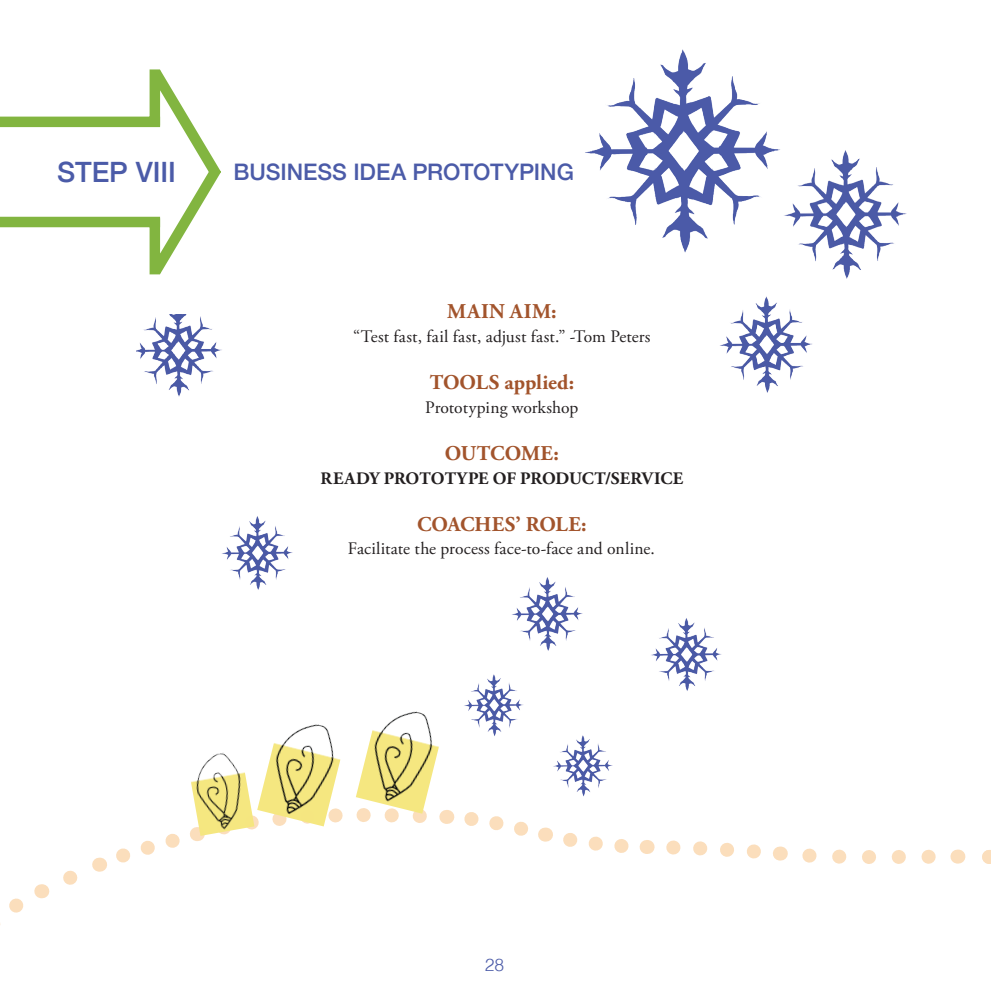
<style>
.page{position:relative;width:991px;height:991px;background:#fff}
.page>*{position:absolute;margin:0;border:0;box-sizing:border-box;transform-origin:0 0}
.väliotsikko{font:500 28px "Helvetica Neue";letter-spacing:-.005em;color:#4b5ba8}
.väliotsikko-2{font:500 22.75px "Helvetica Neue";color:#4b5ba8}
.Leipis_eka{font:700 21px "Adobe Garamond Pro";letter-spacing:.005em;color:#a2542c}
.Leipis_eka-2{font:17.5px "Adobe Garamond Pro";letter-spacing:.005em;color:#231f20}
.Leipis_eka-3{font:700 17.5px "Adobe Garamond Pro";color:#231f20}
.t1{font:300 17.5px "Helvetica";color:#4b5ba8}
</style>
<div class="page">
<svg style="left:0;top:810px;width:447px;height:115px"></svg>
<svg style="left:464px;top:812px;width:184px;height:42px"></svg>
<svg style="left:666px;top:840px;width:115px;height:21px"></svg>
<svg style="left:802px;top:848px;width:189px;height:16px"></svg>
<img style="left:585px;top:49px;width:182px;height:204px">
<img style="left:766px;top:143px;width:141px;height:135px">
<img style="left:720px;top:296px;width:92px;height:97px">
<img style="left:651px;top:618px;width:71px;height:73px">
<img style="left:136px;top:315px;width:86px;height:82px">
<img style="left:257px;top:724px;width:90px;height:102px">
<img style="left:464px;top:674px;width:59px;height:62px">
<img style="left:222px;top:516px;width:71px;height:74px">
<img style="left:553px;top:735px;width:60px;height:62px">
<img style="left:356px;top:711px;width:90px;height:102px">
<img style="left:187px;top:753px;width:67px;height:82px">
<img style="left:512px;top:577px;width:71px;height:74px">
<svg style="left:0;top:69px;width:221px;height:206px"></svg>
<p class="väliotsikko" style="left:57px;top:149px;width:120px">STEP VIII</p>
<p class="väliotsikko-2" style="left:233px;top:153px;width:342px">BUSINESS IDEA PROTOTYPING</p>
<p class="Leipis_eka" style="left:447px;top:299px;width:111px">MAIN AIM:</p>
<p class="Leipis_eka-2" style="left:353px;top:325px;width:299px">“Test fast, fail fast, adjust fast.” -Tom Peters</p>
<p class="Leipis_eka" style="left:429px;top:370px;width:146px">TOOLS applied:</p>
<p class="Leipis_eka-2" style="left:425px;top:396px;width:155px">Prototyping workshop</p>
<p class="Leipis_eka" style="left:445px;top:441px;width:115px">OUTCOME:</p>
<p class="Leipis_eka-3" style="left:320px;top:468px;width:364px">READY PROTOTYPE OF PRODUCT/SERVICE</p>
<p class="Leipis_eka" style="left:417px;top:512px;width:171px">COACHES’ ROLE:</p>
<p class="Leipis_eka-2" style="left:348px;top:538px;width:308px">Facilitate the process face-to-face and online.</p>
<p class="t1" style="left:485px;top:949px;width:21px">28</p>
</div>
